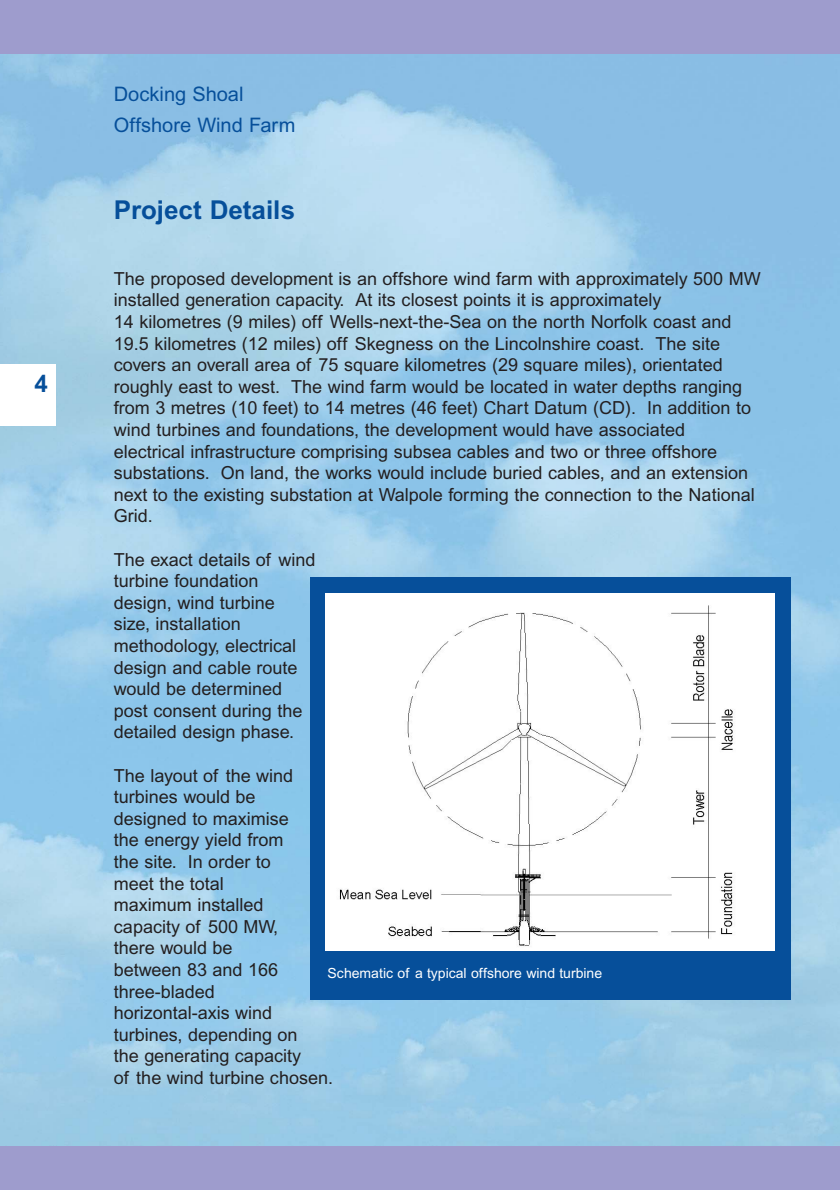
<style>
.page{position:relative;width:840px;height:1190px;background:#fff}
.page>*{position:absolute;margin:0;border:0;box-sizing:border-box;transform-origin:0 0}
.t1{font:700 26px "Arial";color:#064f9a}
.t2{font:700 24px "Arial";color:#064f9a}
.t3{font:20px/30.6px "Arial";color:#064f9a}
.t4{font:18px/21.6px "Arial";color:#231f20}
.t5{font:14px "Arial";color:#fff}
</style>
<div class="page">
<img style="left:0;top:53px;width:840px;height:1094px">
<div style="left:0;top:1147px;width:840px;height:43px;background:#9e9ccd"></div>
<div style="left:0;top:365px;width:56px;height:61px;background:#fff"></div>
<div style="left:0;top:0;width:840px;height:53px;background:#9e9ccd"></div>
<div style="left:310px;top:578px;width:481px;height:422px;background:#064f9a"></div>
<div style="left:325px;top:593px;width:450px;height:357px;background:#fff"></div>
<h2 class="t2" style="left:35px;top:375px;width:15px">4</h2>
<p class="t3" style="left:114px;top:81px;width:183px">Docking Shoal<br>Offshore Wind Farm</p>
<h1 class="t1" style="left:114px;top:200px;width:183px">Project Details</h1>
<p class="t4" style="left:114px;top:270px;width:648px">The proposed development is an offshore wind farm with approximately 500 MW installed generation capacity. At its closest points it is approximately<br>14 kilometres (9 miles) off Wells-next-the-Sea on the north Norfolk coast and 19.5 kilometres (12 miles) off Skegness on the Lincolnshire coast. The site covers an overall area of 75 square kilometres (29 square miles), orientated roughly east to west. The wind farm would be located in water depths ranging from 3 metres (10 feet) to 14 metres (46 feet) Chart Datum (CD). In addition to wind turbines and foundations, the development would have associated<br>electrical infrastructure comprising subsea cables and two or three offshore substations. On land, the works would include buried cables, and an extension next to the existing substation at Walpole forming the connection to the National Grid.</p>
<p class="t4" style="left:114px;top:550px;width:203px">The exact details of wind turbine foundation design, wind turbine size, installation methodology, electrical design and cable route would be determined post consent during the detailed design phase.</p>
<p class="t4" style="left:114px;top:766px;width:221px">The layout of the wind turbines would be designed to maximise<br>the energy yield from<br>the site. In order to<br>meet the total<br>maximum installed capacity of 500 MW,<br>there would be<br>between 83 and 166 three-bladed horizontal-axis wind turbines, depending on<br>the generating capacity<br>of the wind turbine chosen.</p>
<p class="t5" style="left:328px;top:968px;width:276px">Schematic of a typical offshore wind turbine</p>
</div>
